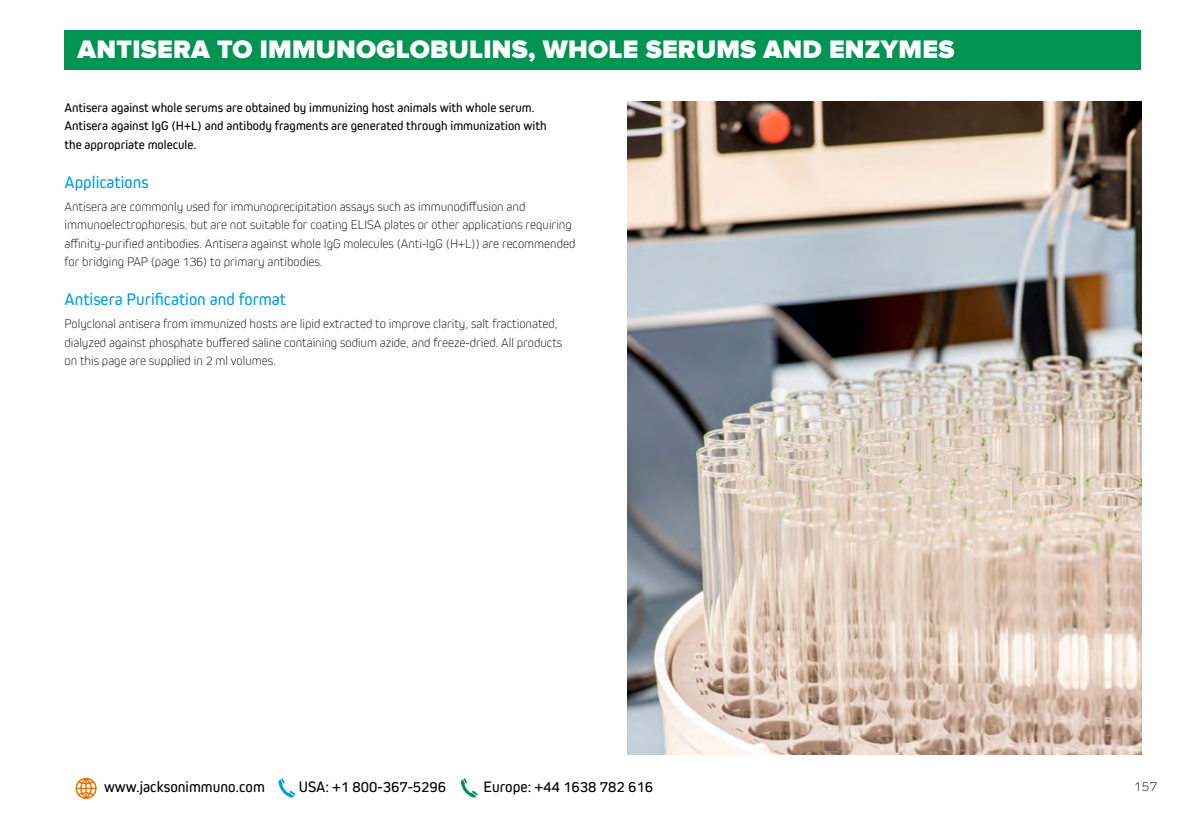
<style>
.page{position:relative;width:1191px;height:819px;background:#fff}
.page>*{position:absolute;margin:0;border:0;box-sizing:border-box;transform-origin:0 0}
.t1{font:900 26.25px "Proxima Nova";letter-spacing:.01em;color:#fff}
.t2{font:17.5px "Kiro";color:#009fe3}
.t3{font:15.75px "Kiro";color:#000}
.t4{font:200 14px "Kiro";color:#000}
.t5{font:200 13.12px/18.4px "Kiro";color:#000}
.t6{font:13.12px/18.4px "Kiro";color:#000}
</style>
<div class="page">
<svg style="left:278px;top:778px;width:17px;height:20px"></svg>
<svg style="left:75px;top:777px;width:22px;height:22px"></svg>
<svg style="left:460px;top:778px;width:18px;height:20px"></svg>
<div style="left:64px;top:30px;width:1077px;height:39px;background:#009453"></div>
<img style="left:628px;top:102px;width:513px;height:652px">
<h1 class="t1" style="left:78px;top:38px;width:878px">ANTISERA TO IMMUNOGLOBULINS, WHOLE SERUMS AND ENZYMES</h1>
<p class="t6" style="left:64px;top:98px;width:483px">Antisera against whole serums are obtained by immunizing host animals with whole serum.<br>Antisera against IgG (H+L) and antibody fragments are generated through immunization with the appropriate molecule.</p>
<h2 class="t2" style="left:64px;top:172px;width:86px">Applications</h2>
<p class="t5" style="left:64px;top:197px;width:512px">Antisera are commonly used for immunoprecipitation assays such as immunodiffusion and immunoelectrophoresis, but are not suitable for coating ELISA plates or other applications requiring affinity-purified antibodies. Antisera against whole IgG molecules (Anti-IgG (H+L)) are recommended for bridging PAP (page 136) to primary antibodies.</p>
<h2 class="t2" style="left:64px;top:289px;width:223px">Antisera Purification and format</h2>
<p class="t5" style="left:64px;top:314px;width:499px">Polyclonal antisera from immunized hosts are lipid extracted to improve clarity, salt fractionated, dialyzed against phosphate buffered saline containing sodium azide, and freeze-dried. All products on this page are supplied in 2 ml volumes.</p>
<p class="t3" style="left:104px;top:777px;width:162px">www.jacksonimmuno.com</p>
<p class="t3" style="left:299px;top:777px;width:149px">USA: +1 800-367-5296</p>
<p class="t3" style="left:483px;top:777px;width:171px">Europe: +44 1638 782 616</p>
<p class="t4" style="left:1133px;top:777px;width:25px">157</p>
</div>
